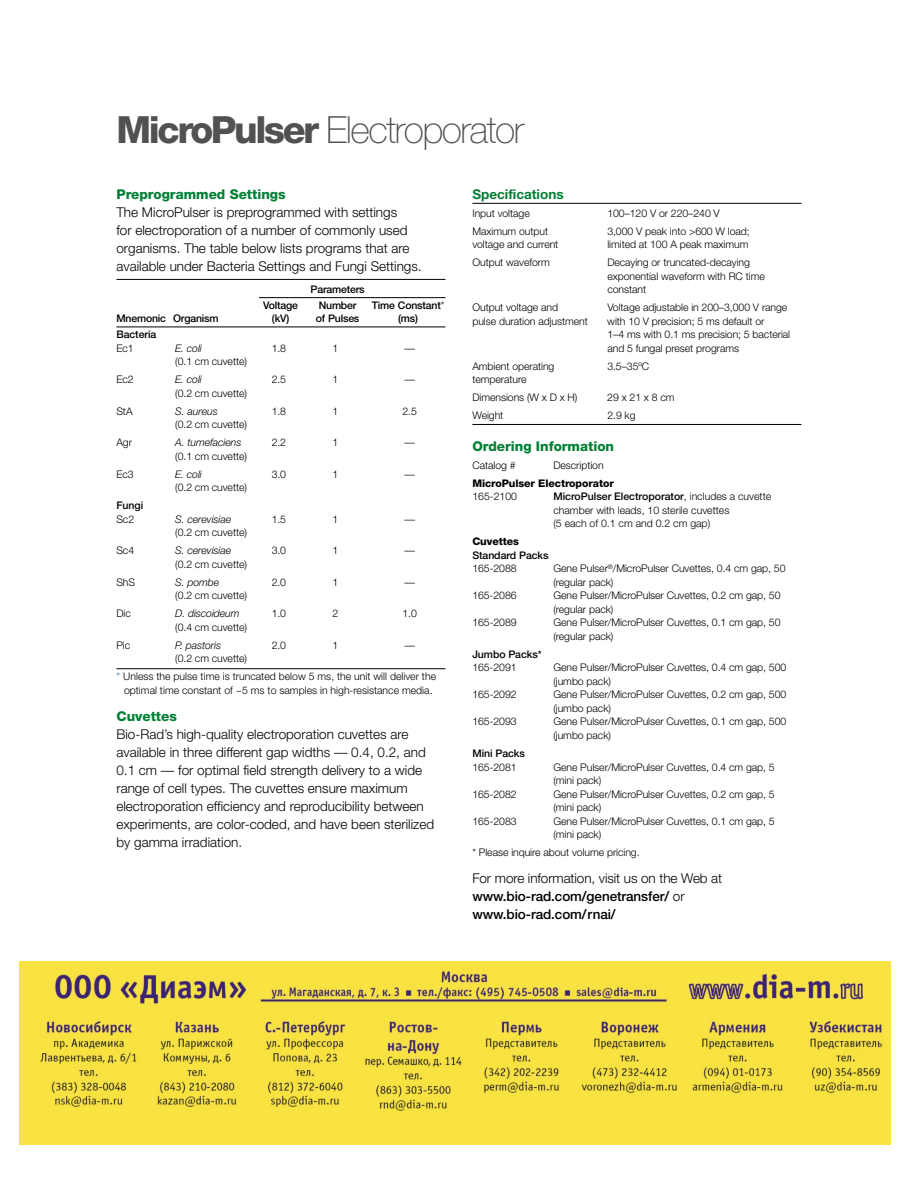
<style>
.page{position:relative;width:918px;height:1188px;background:#fff}
.page>*{position:absolute;margin:0;border:0;box-sizing:border-box;transform-origin:0 0}
.t1{font:100 37.5px "Helvetica Neue";letter-spacing:-.04em;color:#525051}
.t2{font:300 13.5px/18px "Helvetica Neue";color:#000}
.t3{font:500 13.5px/18px "Helvetica Neue";letter-spacing:-.005em;color:#000}
.t4{font:800 13.5px "Helvetica Neue";color:#008034}
.t5{font:700 13.5px "Helvetica Neue";color:#008034}
.t6{font:300 10.5px/13.5px "Helvetica Neue";letter-spacing:-.005em;color:#000}
.t7{font:500 10.5px "Helvetica Neue";letter-spacing:-.015em;color:#000}
.t8{font:italic 300 10.5px "Helvetica Neue";letter-spacing:-.005em;color:#000}
.t9{font:800 10.5px "Helvetica Neue";letter-spacing:-.005em;color:#000}
.s1{font-weight:800}
.s2{font-weight:300}
.s3{color:#0770b0}
.s4{font-weight:500}
</style>
<div class="page">
<hr style="left:472px;top:203px;width:329px;height:1px;background:#000">
<hr style="left:472px;top:424px;width:329px;height:1px;background:#000">
<hr style="left:116px;top:279px;width:329px;height:1px;background:#000">
<hr style="left:259px;top:297px;width:186px;height:1px;background:#000">
<hr style="left:116px;top:327px;width:329px;height:1px;background:#000">
<hr style="left:116px;top:668px;width:329px;height:1px;background:#000">
<img style="left:19px;top:962px;width:872px;height:182px">
<h1 class="t1" style="left:116px;top:116px;width:409px"><span class="s1">MicroPulser</span> Electroporator</h1>
<p class="t5" style="left:472px;top:189px;width:93px">Specifications</p>
<p class="t6" style="left:472px;top:207px;width:59px">Input voltage</p>
<p class="t6" style="left:607px;top:207px;width:114px">100–120 V or 220–240 V</p>
<p class="t6" style="left:472px;top:225px;width:77px">Maximum output</p>
<p class="t6" style="left:607px;top:225px;width:144px">3,000 V peak into &gt;600 W load;</p>
<p class="t6" style="left:472px;top:239px;width:88px">voltage and current</p>
<p class="t6" style="left:607px;top:239px;width:143px">limited at 100 A peak maximum</p>
<p class="t6" style="left:472px;top:257px;width:79px">Output waveform</p>
<p class="t6" style="left:607px;top:257px;width:159px">Decaying or truncated-decaying exponential waveform with RC time constant</p>
<p class="t6" style="left:472px;top:302px;width:87px">Output voltage and</p>
<p class="t6" style="left:607px;top:302px;width:182px">Voltage adjustable in 200–3,000 V range</p>
<p class="t6" style="left:472px;top:315px;width:117px">pulse duration adjustment</p>
<p class="t6" style="left:607px;top:315px;width:184px">with 10 V precision; 5 ms default or<br>1–4 ms with 0.1 ms precision; 5 bacterial and 5 fungal preset programs</p>
<p class="t6" style="left:472px;top:360px;width:84px">Ambient operating</p>
<p class="t6" style="left:607px;top:360px;width:43px">3.5–35ºC</p>
<p class="t6" style="left:472px;top:372px;width:107px;line-height:18px">temperature<br>Dimensions (W x D x H)</p>
<p class="t4" style="left:116px;top:189px;width:171px">Preprogrammed Settings</p>
<p class="t2" style="left:116px;top:204px;width:307px">The MicroPulser is preprogrammed with settings<br>for electroporation of a number of commonly used organisms. The table below lists programs that are available under Bacteria Settings and Fungi Settings.</p>
<p class="t7" style="left:311px;top:286px;width:56px">Parameters</p>
<p class="t7" style="left:263px;top:301px;width:36px">Voltage</p>
<p class="t7" style="left:319px;top:301px;width:39px">Number</p>
<p class="t7" style="left:372px;top:301px;width:74px">Time Constant<span class="s2">*</span></p>
<p class="t7" style="left:116px;top:315px;width:104px">Mnemonic Organism</p>
<p class="t7" style="left:272px;top:315px;width:19px">(kV)</p>
<p class="t7" style="left:316px;top:315px;width:45px">of Pulses</p>
<p class="t7" style="left:398px;top:315px;width:21px">(ms)</p>
<p class="t7" style="left:116px;top:331px;width:42px">Bacteria</p>
<p class="t6" style="left:116px;top:342px;width:19px">Ec1</p>
<p class="t8" style="left:175px;top:344px;width:28px">E. coli</p>
<p class="t6" style="left:272px;top:342px;width:16px">1.8</p>
<p class="t6" style="left:332px;top:342px;width:7px">1</p>
<p class="t6" style="left:404px;top:342px;width:12px">—</p>
<p class="t6" style="left:175px;top:356px;width:73px">(0.1 cm cuvette)</p>
<p class="t6" style="left:116px;top:374px;width:19px">Ec2</p>
<p class="t8" style="left:175px;top:376px;width:28px">E. coli</p>
<p class="t6" style="left:272px;top:374px;width:16px">2.5</p>
<p class="t6" style="left:332px;top:374px;width:7px">1</p>
<p class="t6" style="left:404px;top:374px;width:12px">—</p>
<p class="t6" style="left:175px;top:387px;width:73px">(0.2 cm cuvette)</p>
<p class="t6" style="left:116px;top:405px;width:18px">StA</p>
<p class="t8" style="left:175px;top:407px;width:44px">S. aureus</p>
<p class="t6" style="left:272px;top:405px;width:16px">1.8</p>
<p class="t6" style="left:332px;top:405px;width:7px">1</p>
<p class="t6" style="left:402px;top:405px;width:16px">2.5</p>
<p class="t6" style="left:175px;top:419px;width:73px">(0.2 cm cuvette)</p>
<p class="t6" style="left:116px;top:437px;width:17px">Agr</p>
<p class="t8" style="left:175px;top:439px;width:68px">A. tumefaciens</p>
<p class="t6" style="left:272px;top:437px;width:16px">2.2</p>
<p class="t6" style="left:332px;top:437px;width:7px">1</p>
<p class="t6" style="left:404px;top:437px;width:12px">—</p>
<p class="t6" style="left:175px;top:450px;width:73px">(0.1 cm cuvette)</p>
<p class="t6" style="left:116px;top:468px;width:19px">Ec3</p>
<p class="t8" style="left:175px;top:470px;width:28px">E. coli</p>
<p class="t6" style="left:272px;top:468px;width:16px">3.0</p>
<p class="t6" style="left:332px;top:468px;width:7px">1</p>
<p class="t6" style="left:404px;top:468px;width:12px">—</p>
<p class="t6" style="left:175px;top:482px;width:73px">(0.2 cm cuvette)</p>
<p class="t7" style="left:116px;top:502px;width:28px">Fungi</p>
<p class="t6" style="left:116px;top:513px;width:19px">Sc2</p>
<p class="t8" style="left:175px;top:515px;width:58px">S. cerevisiae</p>
<p class="t6" style="left:272px;top:513px;width:16px">1.5</p>
<p class="t6" style="left:332px;top:513px;width:7px">1</p>
<p class="t6" style="left:404px;top:513px;width:12px">—</p>
<p class="t6" style="left:175px;top:527px;width:73px">(0.2 cm cuvette)</p>
<p class="t6" style="left:116px;top:545px;width:19px">Sc4</p>
<p class="t8" style="left:175px;top:547px;width:58px">S. cerevisiae</p>
<p class="t6" style="left:272px;top:545px;width:16px">3.0</p>
<p class="t6" style="left:332px;top:545px;width:7px">1</p>
<p class="t6" style="left:404px;top:545px;width:12px">—</p>
<p class="t6" style="left:175px;top:558px;width:73px">(0.2 cm cuvette)</p>
<p class="t6" style="left:116px;top:576px;width:20px">ShS</p>
<p class="t8" style="left:175px;top:578px;width:46px">S. pombe</p>
<p class="t6" style="left:272px;top:576px;width:16px">2.0</p>
<p class="t6" style="left:332px;top:576px;width:7px">1</p>
<p class="t6" style="left:404px;top:576px;width:12px">—</p>
<p class="t6" style="left:175px;top:590px;width:73px">(0.2 cm cuvette)</p>
<p class="t6" style="left:116px;top:608px;width:16px">Dic</p>
<p class="t8" style="left:175px;top:610px;width:66px">D. discoideum</p>
<p class="t6" style="left:272px;top:608px;width:16px">1.0</p>
<p class="t6" style="left:332px;top:608px;width:7px">2</p>
<p class="t6" style="left:402px;top:608px;width:16px">1.0</p>
<p class="t6" style="left:175px;top:621px;width:73px">(0.4 cm cuvette)</p>
<p class="t6" style="left:116px;top:639px;width:15px">Pic</p>
<p class="t8" style="left:175px;top:641px;width:47px">P. pastoris</p>
<p class="t6" style="left:272px;top:639px;width:16px">2.0</p>
<p class="t6" style="left:332px;top:639px;width:7px">1</p>
<p class="t6" style="left:404px;top:639px;width:12px">—</p>
<p class="t6" style="left:116px;top:651px;width:321px;line-height:18px;text-indent:59px">(0.2 cm cuvette)<br><span class="s3">*</span> Unless the pulse time is truncated below 5 ms, the unit will deliver the</p>
<p class="t6" style="left:124px;top:685px;width:310px">optimal time constant of ~5 ms to samples in high-resistance media.</p>
<p class="t4" style="left:116px;top:711px;width:62px">Cuvettes</p>
<p class="t2" style="left:116px;top:727px;width:319px">Bio-Rad’s high-quality electroporation cuvettes are available in three different gap widths — 0.4, 0.2, and 0.1 cm — for optimal field strength delivery to a wide range of cell types. The cuvettes ensure maximum electroporation efficiency and reproducibility between experiments, are color-coded, and have been sterilized by gamma irradiation.</p>
<p class="t6" style="left:607px;top:392px;width:69px">29 x 21 x 8 cm</p>
<p class="t6" style="left:472px;top:410px;width:33px">Weight</p>
<p class="t6" style="left:607px;top:410px;width:30px">2.9 kg</p>
<p class="t4" style="left:472px;top:441px;width:143px">Ordering Information</p>
<p class="t6" style="left:472px;top:459px;width:45px">Catalog #</p>
<p class="t6" style="left:553px;top:459px;width:52px">Description</p>
<p class="t9" style="left:472px;top:479px;width:143px">MicroPulser Electroporator</p>
<p class="t6" style="left:472px;top:491px;width:46px">165-2100</p>
<p class="t6" style="left:553px;top:491px;width:219px"><span class="s4">MicroPulser Electroporator</span>, includes a cuvette chamber with leads, 10 sterile cuvettes<br>(5 each of 0.1 cm and 0.2 cm gap)</p>
<p class="t9" style="left:472px;top:538px;width:48px">Cuvettes</p>
<p class="t7" style="left:472px;top:551px;width:78px">Standard Packs</p>
<p class="t6" style="left:472px;top:563px;width:46px">165-2088</p>
<p class="t6" style="left:553px;top:563px;width:234px">Gene Pulser<sup>®</sup>/MicroPulser Cuvettes, 0.4 cm gap, 50 (regular pack)</p>
<p class="t6" style="left:472px;top:590px;width:46px">165-2086</p>
<p class="t6" style="left:553px;top:590px;width:229px">Gene Pulser/MicroPulser Cuvettes, 0.2 cm gap, 50 (regular pack)</p>
<p class="t6" style="left:472px;top:617px;width:46px">165-2089</p>
<p class="t6" style="left:553px;top:617px;width:229px">Gene Pulser/MicroPulser Cuvettes, 0.1 cm gap, 50 (regular pack)</p>
<p class="t7" style="left:472px;top:651px;width:71px">Jumbo Packs*</p>
<p class="t6" style="left:472px;top:662px;width:46px">165-2091</p>
<p class="t6" style="left:553px;top:662px;width:234px">Gene Pulser/MicroPulser Cuvettes, 0.4 cm gap, 500 (jumbo pack)</p>
<p class="t6" style="left:472px;top:689px;width:46px">165-2092</p>
<p class="t6" style="left:553px;top:689px;width:234px">Gene Pulser/MicroPulser Cuvettes, 0.2 cm gap, 500 (jumbo pack)</p>
<p class="t6" style="left:472px;top:716px;width:46px">165-2093</p>
<p class="t6" style="left:553px;top:716px;width:234px">Gene Pulser/MicroPulser Cuvettes, 0.1 cm gap, 500 (jumbo pack)</p>
<p class="t7" style="left:472px;top:750px;width:54px">Mini Packs</p>
<p class="t6" style="left:472px;top:761px;width:46px">165-2081</p>
<p class="t6" style="left:553px;top:761px;width:223px">Gene Pulser/MicroPulser Cuvettes, 0.4 cm gap, 5 (mini pack)</p>
<p class="t6" style="left:472px;top:788px;width:46px">165-2082</p>
<p class="t6" style="left:553px;top:788px;width:223px">Gene Pulser/MicroPulser Cuvettes, 0.2 cm gap, 5 (mini pack)</p>
<p class="t6" style="left:472px;top:815px;width:46px">165-2083</p>
<p class="t6" style="left:553px;top:815px;width:223px">Gene Pulser/MicroPulser Cuvettes, 0.1 cm gap, 5 (mini pack)</p>
<p class="t6" style="left:472px;top:847px;width:169px">* Please inquire about volume pricing.</p>
<p class="t3" style="left:472px;top:871px;width:251px"><span class="s2">For more information, visit us on the Web at </span>www.bio-rad.com/genetransfer/ <span class="s2">or </span>www.bio-rad.com/rnai/</p>
</div>
